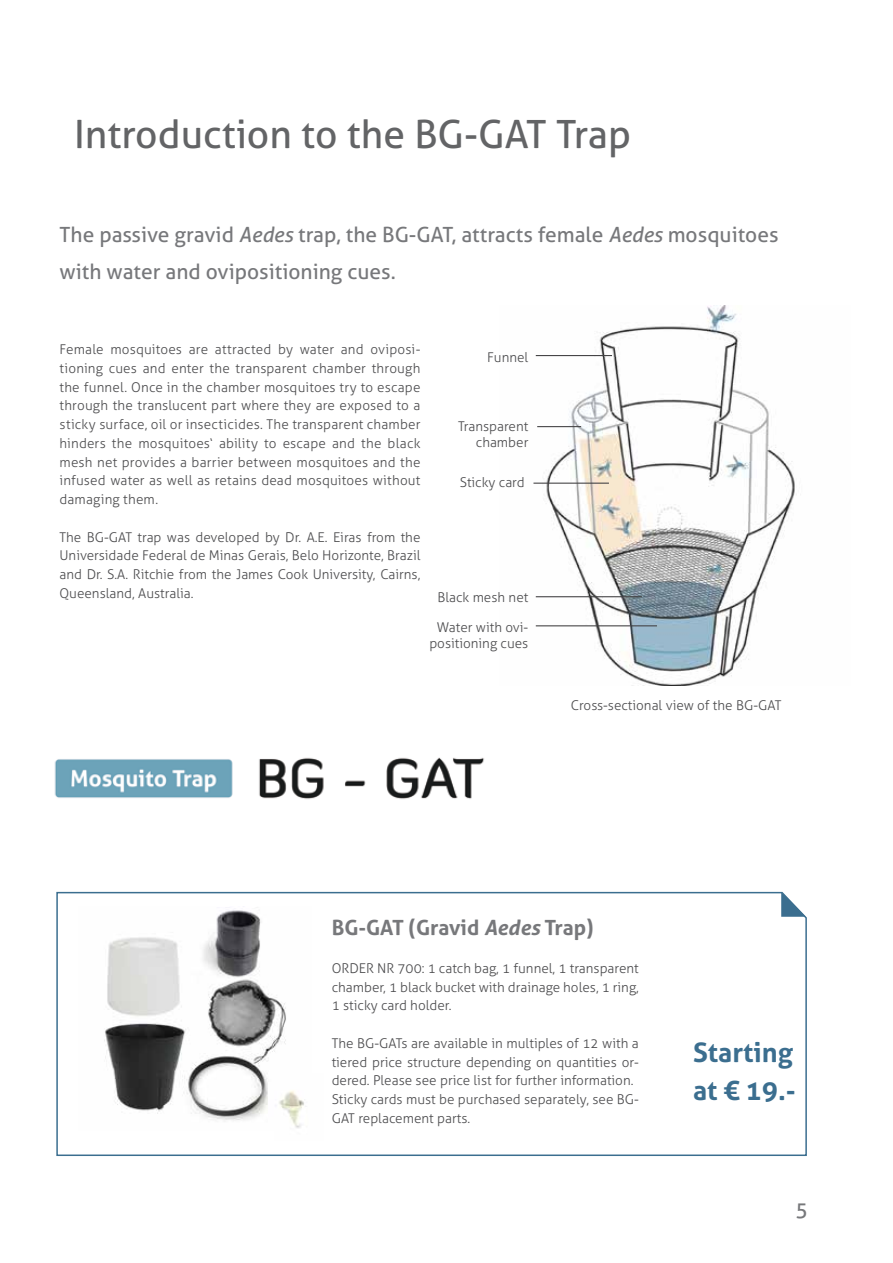
<style>
.page{position:relative;width:893px;height:1263px;background:#fff}
.page>*{position:absolute;margin:0;border:0;box-sizing:border-box;transform-origin:0 0}
.t1{font:39px "Aller";color:#636466}
.t2{font:700 27px/37.5px "Aller";color:#3b6e8f}
.t3{font:21px/37.5px "Aller";color:#77787b}
.t4{font:700 21px "Aller";color:#77787b}
.t5{font:300 13.5px/18.8px "Aller";color:#4d4d4f;text-align:justify}
.s1{font-style:italic}
</style>
<div class="page">
<img style="left:533px;top:306px;width:262px;height:380px">
<hr style="left:536px;top:355px;width:76px;height:1px;background:#414042">
<hr style="left:537px;top:426px;width:44px;height:1px;background:#414042">
<hr style="left:536px;top:596px;width:106px;height:1px;background:#414042">
<hr style="left:536px;top:625px;width:121px;height:1px;background:#414042">
<svg style="left:56px;top:891px;width:751px;height:265px"></svg>
<svg style="left:781px;top:892px;width:25px;height:25px"></svg>
<img style="left:54px;top:757px;width:430px;height:42px">
<img style="left:79px;top:907px;width:232px;height:224px">
<hr style="left:533px;top:483px;width:76px;height:1px;background:#414042">
<img style="left:269px;top:1083px;width:5px;height:48px">
<img style="left:274px;top:1074px;width:49px;height:66px">
<h1 class="t1" style="left:74px;top:110px;width:558px">Introduction to the BG-GAT Trap</h1>
<h3 class="t3" style="left:60px;top:215px;width:720px">The passive gravid <span class="s1">Aedes</span> trap, the BG-GAT, attracts female <span class="s1">Aedes</span> mosquitoes with water and ovipositioning cues.</h3>
<p class="t5" style="left:60px;top:340px;width:362px">Female mosquitoes are attracted by water and oviposi&shy;tioning cues and enter the transparent chamber through the funnel. Once in the chamber mosquitoes try to escape through the translucent part where they are exposed to a sticky surface, oil or insecticides. The transparent chamber hinders the mosquitoes‘ ability to escape and the black mesh net provides a barrier between mosquitoes and the infused water as well as retains dead mosquitoes without damaging them.</p>
<p class="t5" style="left:60px;top:527px;width:362px">The BG-GAT trap was developed by Dr. A.E. Eiras from the Universidade Federal de Minas Gerais, Belo Horizonte, Brazil and Dr. S.A. Ritchie from the James Cook University, Cairns, Queensland, Australia.</p>
<p class="t5" style="left:487px;top:348px;width:43px">Funnel</p>
<p class="t5" style="left:458px;top:418px;width:72px;line-height:16.2px;text-align:right">Transparent chamber</p>
<p class="t5" style="left:460px;top:473px;width:66px">Sticky card</p>
<p class="t5" style="left:437px;top:587px;width:92px">Black mesh net</p>
<p class="t5" style="left:429px;top:619px;width:101px;line-height:16.2px;text-align:center">Water with ovi&shy;positioning cues</p>
<p class="t5" style="left:571px;top:696px;width:212px">Cross-sectional view of the BG-GAT</p>
<h3 class="t4" style="left:332px;top:915px;width:263px">BG-GAT (Gravid <span class="s1">Aedes</span> Trap)</h3>
<p class="t5" style="left:332px;top:959px;width:309px">ORDER NR 700: 1 catch bag, 1 funnel, 1 transparent chamber, 1 black bucket with drainage holes, 1 ring, 1 sticky card holder.</p>
<p class="t5" style="left:332px;top:1034px;width:309px;text-align:left">The BG-GATs are available in multiples of 12 with a tiered price structure depending on quantities or&shy;dered. Please see price list for further information.<br>Sticky cards must be purchased separately, see BG-GAT replacement parts.</p>
<h2 class="t2" style="left:693px;top:1033px;width:104px">Starting at € 19.-</h2>
<h3 class="t3" style="left:795px;top:1190px;width:14px">5</h3>
</div>
